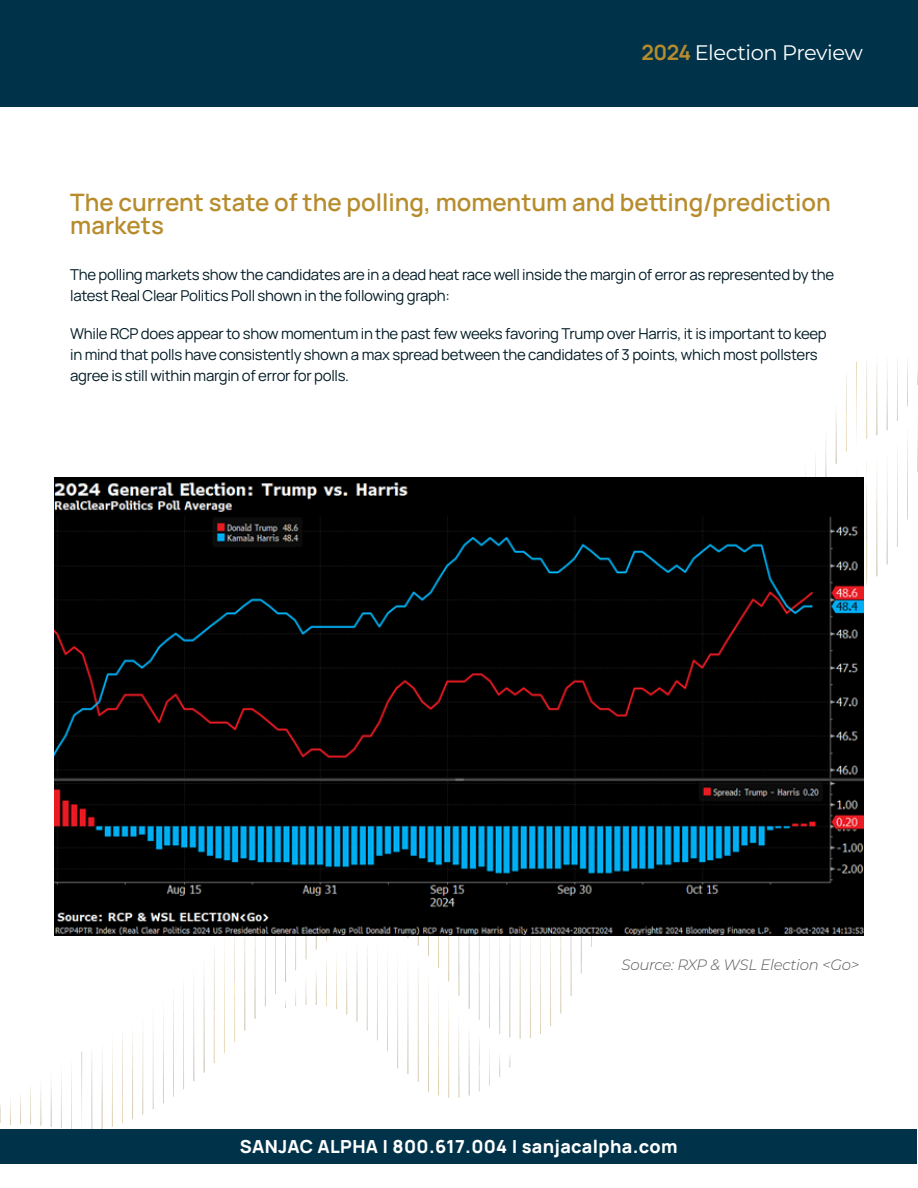
<style>
.page{position:relative;width:918px;height:1188px;background:#fff}
.page>*{position:absolute;margin:0;border:0;box-sizing:border-box;transform-origin:0 0}
.t1{font:600 24px/22.5px "Manrope";color:#b78c2d}
.t2{font:21px "Montserrat";letter-spacing:-.02em;color:#fff}
.t3{font:800 18px "Manrope";letter-spacing:.02em;color:#fff}
.t4{font:15px/21px "Manrope";letter-spacing:-.02em;color:#021b26}
.t5{font:italic 300 15px "Montserrat";letter-spacing:-.02em;color:#57585a}
.s1{font-family:"Manrope";font-weight:700;color:#b78c2d}
</style>
<div class="page">
<div style="left:1px;top:1130px;width:916px;height:34px;background:#00334a"></div>
<div style="left:0;top:0;width:918px;height:106px;background:#00334a"></div>
<img style="left:1px;top:358px;width:916px;height:772px">
<img style="left:55px;top:478px;width:809px;height:457px">
<p class="t2" style="left:641px;top:39px;width:223px"><span class="s1">2024</span> Election Preview</p>
<p class="t1" style="left:70px;top:189px;width:762px">The current state of the polling, momentum and betting/prediction markets</p>
<p class="t4" style="left:70px;top:263px;width:766px">The polling markets show the candidates are in a dead heat race well inside the margin of error as represented by the latest Real Clear Politics Poll shown in the following graph:</p>
<p class="t4" style="left:70px;top:322px;width:758px">While RCP does appear to show momentum in the past few weeks favoring Trump over Harris, it is important to keep in mind that polls have consistently shown a max spread between the candidates of 3 points, which most pollsters agree is still within margin of error for polls.</p>
<p class="t5" style="left:622px;top:954px;width:239px">Source: RXP &amp; WSL Election &lt;Go&gt;</p>
<p class="t3" style="left:240px;top:1130px;width:439px">SANJAC ALPHA | 800.617.004 | sanjacalpha.com</p>
</div>
